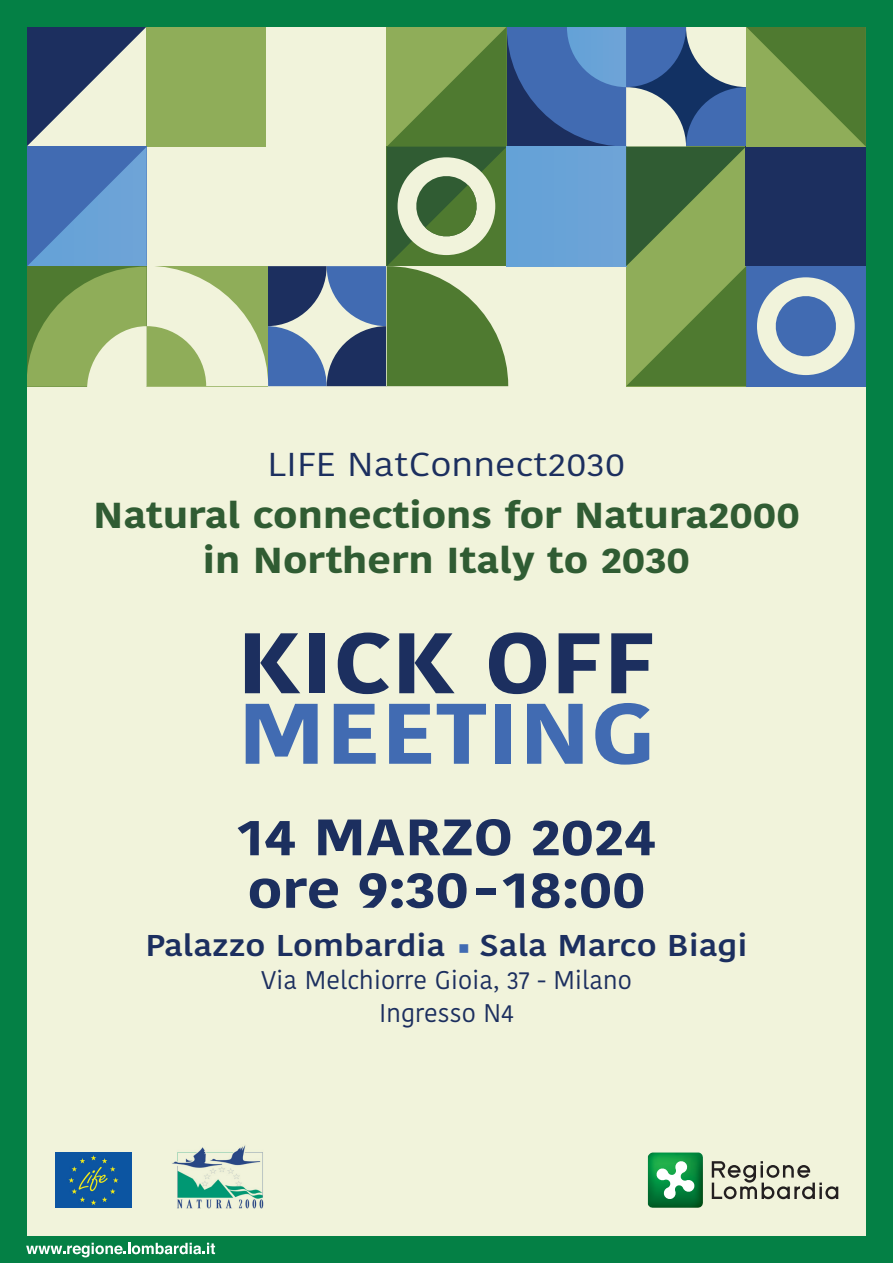
<style>
.page{position:relative;width:893px;height:1263px;background:#fff}
.page>*{position:absolute;margin:0;border:0;box-sizing:border-box;transform-origin:0 0}
.t1{font:700 85.5px "Kohinoor Telugu";color:#1c2f5f;scale:1.15 1}
.t2{font:700 85.5px "Kohinoor Telugu";color:#416bb2;scale:1.15 1}
.t3{font:700 51px "Kohinoor Telugu";color:#1c2f5f;scale:1.15 1}
.t4{font:700 36px "Kohinoor Telugu";color:#305c33;scale:1.15 1}
.t5{font:33px "Kohinoor Telugu";color:#1c2f5f;scale:1.15 1}
.t6{font:600 30px "Kohinoor Telugu";color:#1c2f5f;scale:1.15 1}
.t7{font:25.5px "Kohinoor Telugu";color:#1c2f5f}
.s1{font-family:"Titillium";font-weight:400;color:#416bb2}
</style>
<div class="page">
<div style="left:18px;top:14px;width:857px;height:1235px;background:#f1f3db"></div>
<img style="left:648px;top:1152px;width:55px;height:56px">
<svg style="left:656px;top:1160px;width:39px;height:40px;background:#6bbc8b"></svg>
<svg style="left:712px;top:1161px;width:126px;height:38px"></svg>
<img style="left:55px;top:1152px;width:77px;height:55px">
<img style="left:172px;top:1145px;width:92px;height:64px">
<svg style="left:28px;top:28px;width:837px;height:359px"></svg>
<div style="left:0;top:0;width:893px;height:1263px;border:27px solid #048045"></div>
<svg style="left:26px;top:1243px;width:189px;height:14px;background:#59ab84"></svg>
<p class="t5" style="left:268px;top:445px;width:313px">LIFE NatConnect2030</p>
<p class="t4" style="left:93px;top:495px;width:616px">Natural connections for Natura2000</p>
<p class="t4" style="left:203px;top:540px;width:425px">in Northern Italy to 2030</p>
<p class="t1" style="left:237px;top:614px;width:366px">KICK OFF</p>
<p class="t2" style="left:238px;top:684px;width:365px">MEETING</p>
<p class="t3" style="left:237px;top:808px;width:365px">14 MARZO 2024</p>
<p class="t3" style="left:248px;top:860px;width:347px">ore 9:30-18:00</p>
<p class="t6" style="left:145px;top:928px;width:525px">Palazzo Lombardia <span class="s1">•</span> Sala Marco Biagi</p>
<p class="t7" style="left:261px;top:965px;width:372px">Via Melchiorre Gioia, 37 - Milano</p>
<p class="t7" style="left:379px;top:998px;width:136px">Ingresso N4</p>
</div>
